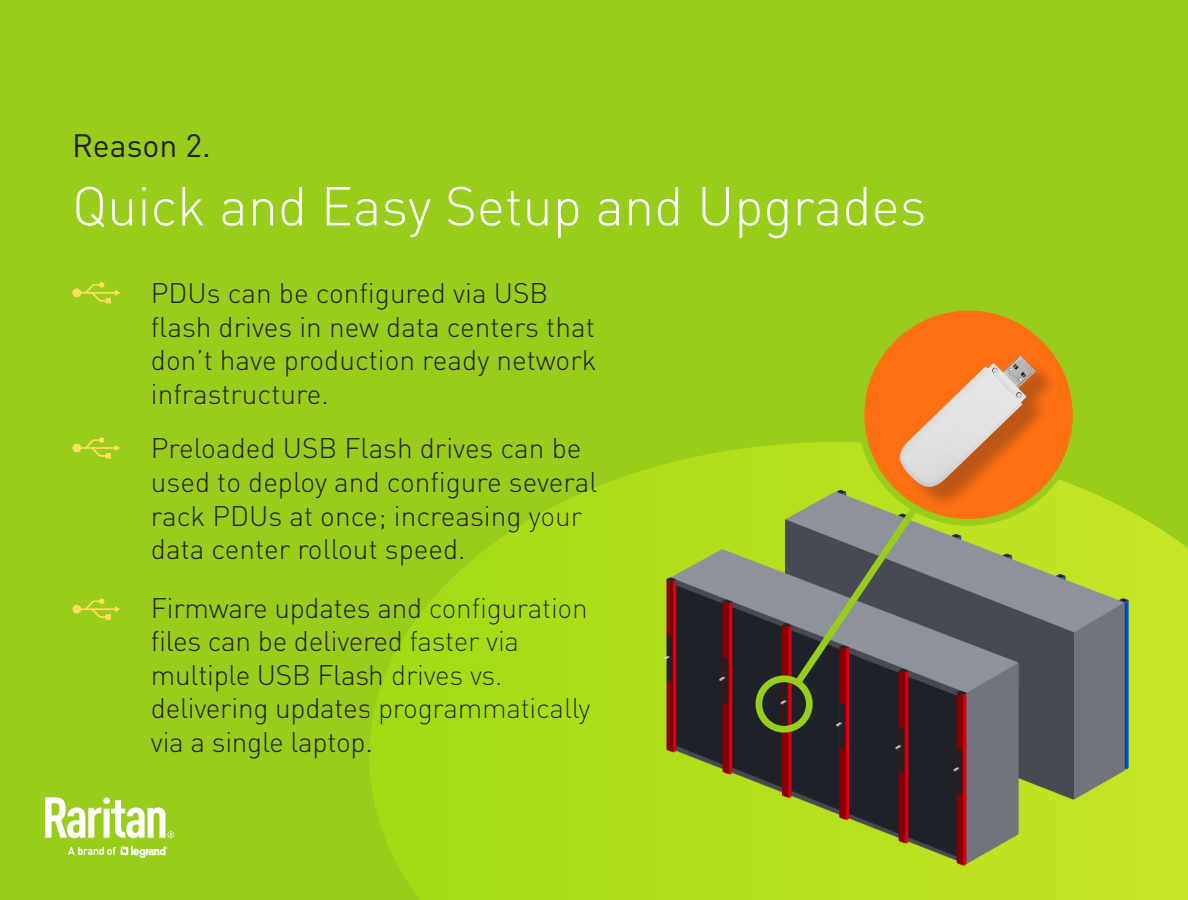
<style>
.page{position:relative;width:1188px;height:900px;background:#98cd1b}
.page>*{position:absolute;margin:0;border:0;box-sizing:border-box;transform-origin:0 0}
.t1{font:300 54px "DIN Pro";color:#fff}
.t2{font:32px "DIN Pro";color:#231f20}
.t3{font:300 28px/33.6px "DIN Pro";letter-spacing:-.01em;color:#231f20}
</style>
<div class="page">
<svg style="left:72px;top:282px;width:48px;height:21px"></svg>
<svg style="left:72px;top:437px;width:48px;height:22px"></svg>
<svg style="left:72px;top:599px;width:48px;height:21px"></svg>
<svg style="left:369px;top:442px;width:819px;height:458px"></svg>
<img style="left:785px;top:477px;width:403px;height:329px">
<img style="left:661px;top:541px;width:369px;height:329px">
<svg style="left:789px;top:490px;width:141px;height:202px;background:#6e7162"></svg>
<div style="left:861px;top:307px;width:215px;height:215px;background:#ff7012;border-radius:50%"></div>
<div style="left:858px;top:304px;width:221px;height:222px;border:7px solid #98cd1b;border-radius:50%"></div>
<div style="left:905px;top:359px;width:155px;height:151px;background:#231f20;opacity:.3"></div>
<img style="left:899px;top:355px;width:140px;height:133px">
<div style="left:756px;top:675px;width:57px;height:58px;border:7px solid #98cd1b;border-radius:50%"></div>
<svg style="left:45px;top:797px;width:129px;height:61px"></svg>
<p class="t2" style="left:72px;top:124px;width:140px">Reason 2.</p>
<p class="t1" style="left:72px;top:169px;width:856px">Quick and Easy Setup and Upgrades</p>
<p class="t3" style="left:151px;top:275px;width:447px">PDUs can be configured via USB flash drives in new data centers that don’t have production ready network infrastructure.</p>
<p class="t3" style="left:151px;top:430px;width:448px">Preloaded USB Flash drives can be used to deploy and configure several rack PDUs at once; increasing your data center rollout speed.</p>
<p class="t3" style="left:151px;top:590px;width:441px">Firmware updates and configuration files can be delivered faster via multiple USB Flash drives vs. delivering updates programmatically via a single laptop.</p>
</div>
